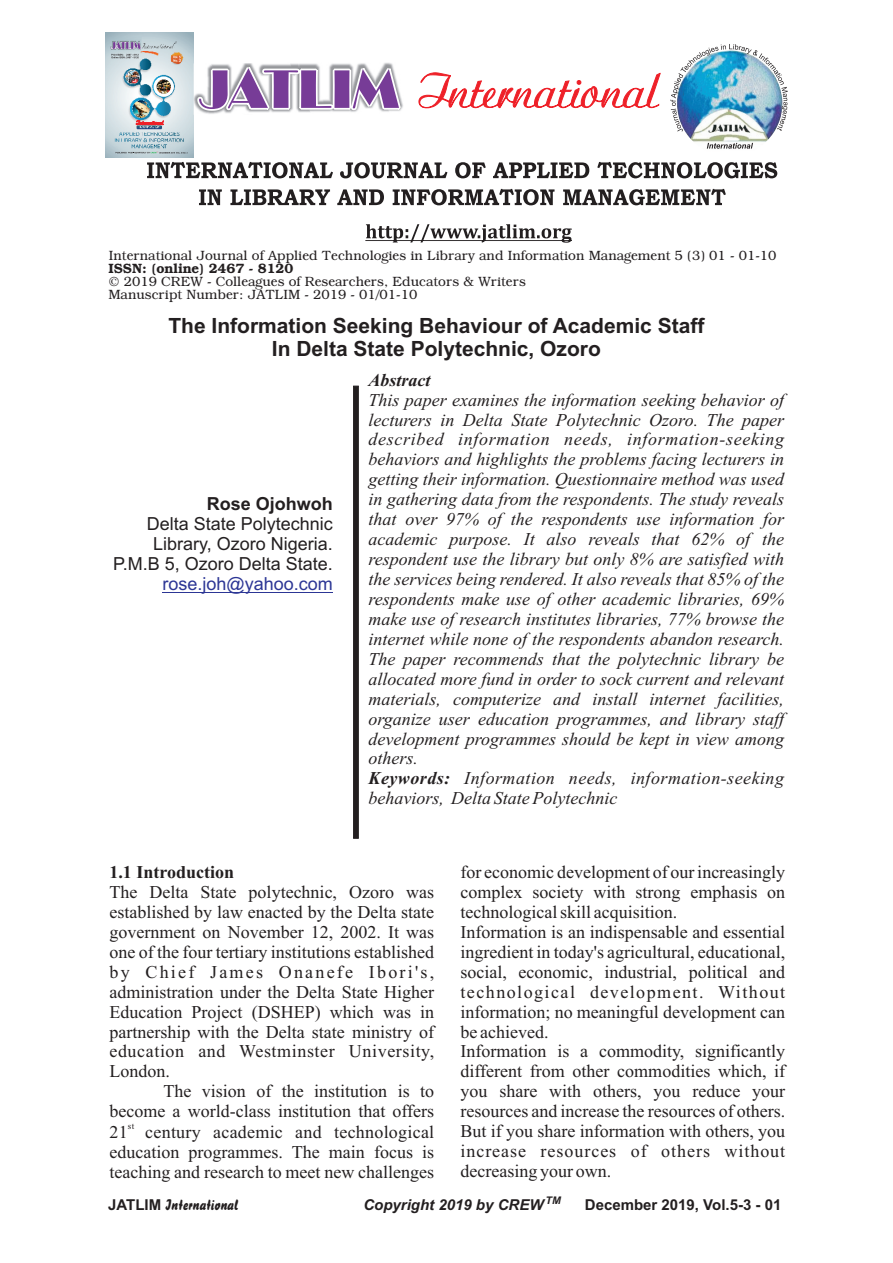
<style>
.page{position:relative;width:893px;height:1263px;background:#fff}
.page>*{position:absolute;margin:0;border:0;box-sizing:border-box;transform-origin:0 0}
.t1{font:700 21px/23.4px "Arial";color:#231f20;text-align:center}
.t2{font:18px/20px "Times New Roman";color:#231f20;text-align:justify}
.t3{font:italic 18px/20px "Times New Roman";color:#231f20}
.t4{font:18px/20.1px "Arial";color:#231f20;text-align:right}
.t5{font:18px "Arial";color:#2c3695}
.t6{font:700 18px "Times New Roman";color:#231f20}
.t7{font:700 18px "Arial";color:#231f20}
.t8{font:italic 700 18px "Times New Roman";color:#231f20}
.t9{font:700 15px "Arial";color:#231f20}
.t10{font:italic 700 15px "Arial";color:#231f20}
.t11{font:15px "Brush 738 BT Regular A";color:#231f20}
.t12{font:300 13.65px/12.9px "Textbook";color:#231f20}
.t13{font:300 13.65px "Textbook";color:#231f20}
.t14{font:9px "Times New Roman";color:#231f20}
.s1{font-weight:700}
.s2{font-family:"Arial";font-weight:700}
</style>
<div class="page">
<svg style="left:353px;top:386px;width:6px;height:453px;background:#282425"></svg>
<hr style="left:162px;top:592px;width:171px;height:1px;background:#2c3695">
<img style="left:105px;top:32px;width:89px;height:126px">
<svg style="left:136px;top:119px;width:28px;height:7px"></svg>
<img style="left:105px;top:36px;width:36px;height:19px">
<img style="left:110px;top:41px;width:31px;height:9px">
<img style="left:155px;top:78px;width:17px;height:17px;border-radius:50%">
<div style="left:154px;top:76px;width:20px;height:21px;border:3px solid #fff;border-radius:50%"></div>
<svg style="left:111px;top:42px;width:30px;height:16px"></svg>
<img style="left:677px;top:131px;width:98px;height:18px">
<img style="left:670px;top:44px;width:118px;height:87px">
<svg style="left:707px;top:143px;width:46px;height:6px"></svg>
<svg style="left:365px;top:224px;width:207px;height:19px"></svg>
<img style="left:193px;top:62px;width:210px;height:53px">
<svg style="left:197px;top:67px;width:204px;height:44px"></svg>
<svg style="left:419px;top:72px;width:241px;height:36px"></svg>
<svg style="left:147px;top:162px;width:630px;height:43px"></svg>
<svg style="left:116px;top:152px;width:71px;height:2px"></svg>
<svg style="left:172px;top:55px;width:10px;height:7px"></svg>
<p class="t12" style="left:109px;top:251px;width:669px">International Journal of Applied Technologies in Library and Information Management 5 (3) 01 - 01-10</p>
<p class="t13" style="left:108px;top:264px;width:187px">ISSN: (online) 2467 - 8120</p>
<p class="t12" style="left:108px;top:276px;width:419px">© 2019 CREW - Colleagues of Researchers, Educators &amp; Writers<br>Manuscript Number: JATLIM - 2019 - 01/01-10</p>
<p class="t1" style="left:168px;top:316px;width:537px">The Information Seeking Behaviour of Academic Staff<br>In Delta State Polytechnic, Ozoro</p>
<p class="t7" style="left:207px;top:496px;width:128px">Rose Ojohwoh</p>
<p class="t4" style="left:113px;top:515px;width:221px">Delta State Polytechnic<br>Library, Ozoro Nigeria.<br>P.M.B 5, Ozoro Delta State.</p>
<p class="t5" style="left:162px;top:577px;width:172px">rose.joh@yahoo.com</p>
<p class="t8" style="left:369px;top:373px;width:64px">Abstract</p>
<p class="t3" style="left:369px;top:391px;width:417px">This paper examines the information seeking behavior of lecturers in Delta State Polytechnic Ozoro. The paper described information needs, information-seeking behaviors and highlights the problems facing lecturers in getting their information. Questionnaire method was used in gathering data from the respondents. The study reveals that over 97% of the respondents use information for academic purpose. It also reveals that 62% of the respondent use the library but only 8% are satisfied with the services being rendered. It also reveals that 85% of the respondents make use of other academic libraries, 69% make use of research institutes libraries, 77% browse the internet while none of the respondents abandon research.<br>The paper recommends that the polytechnic library be allocated more fund in order to sock current and relevant materials, computerize and install internet facilities, organize user education programmes, and library staff development programmes should be kept in view among others.<br><span class="s1">Keywords:</span> Information needs, information-seeking behaviors, Delta State Polytechnic</p>
<p class="t6" style="left:109px;top:866px;width:126px">1.1 Introduction</p>
<p class="t2" style="left:109px;top:884px;width:326px">The Delta State polytechnic, Ozoro was established by law enacted by the Delta state government on November 12, 2002. It was one of the four tertiary institutions established by Chief James Onanefe Ibori's, administration under the Delta State Higher Education Project (DSHEP) which was in partnership with the Delta state ministry of education and Westminster University, London.</p>
<p class="t2" style="left:109px;top:1083px;width:326px;text-align:right">The vision of the institution is to become a world-class institution that offers</p>
<p class="t14" style="left:128px;top:1123px;width:8px">st</p>
<p class="t2" style="left:109px;top:1124px;width:326px">21 century academic and technological education programmes. The main focus is teaching and research to meet new challenges</p>
<p class="t2" style="left:460px;top:864px;width:326px;text-align:left">for economic development of our increasingly complex society with strong emphasis on technological skill acquisition.<br>Information is an indispensable and essential ingredient in today's agricultural, educational, social, economic, industrial, political and technological development. Without information; no meaningful development can be achieved.<br>Information is a commodity, significantly different from other commodities which, if you share with others, you reduce your resources and increase the resources of others.<br>But if you share information with others, you increase resources of others without decreasing your own.</p>
<p class="t11" style="left:108px;top:1199px;width:132px"><span class="s2">JATLIM</span> International</p>
<p class="t10" style="left:363px;top:1199px;width:199px">Copyright 2019 by CREW <sup>TM</sup></p>
<p class="t9" style="left:585px;top:1199px;width:198px">December 2019, Vol.5-3 - 01</p>
</div>
